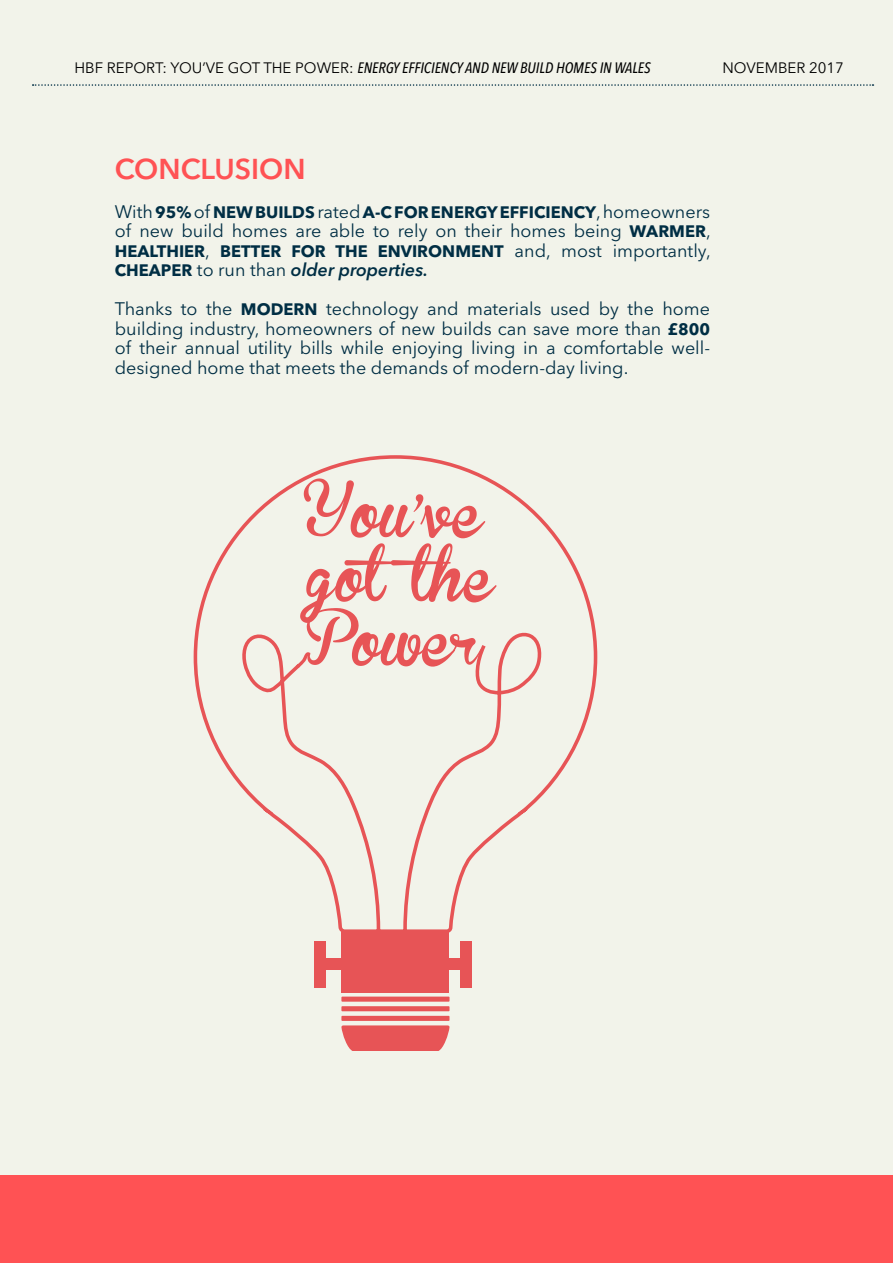
<style>
.page{position:relative;width:893px;height:1263px;background:#f2f3ea}
.page>*{position:absolute;margin:0;border:0;box-sizing:border-box;transform-origin:0 0}
.t1{font:53.4px/64.2px "Brannboll Fet";color:#e75456}
.t2{font:600 28.5px "Avenir Next LT Pro";color:#ff5254}
.t3{font:18px/19.5px "Avenir Next LT Pro";color:#002e44}
.t4{font:700 16.5px "Avenir Next LT Pro";color:#002e44}
.t5{font:italic 500 condensed 15px "Avenir Next LT Pro";color:#000}
.t6{font:15px "Avenir Next LT Pro";color:#000}
.s1{font-weight:400;font-style:normal;font-stretch:normal}
.s2{font-weight:400;font-size:18px}
.s3{font-weight:700;font-size:16.5px}
.s4{font-weight:600;font-style:italic}
</style>
<div class="page">
<div style="left:0;top:1176px;width:893px;height:87px;background:#ff5254"></div>
<svg style="left:33px;top:84px;width:840px;height:2px"></svg>
<svg style="left:194px;top:455px;width:403px;height:478px"></svg>
<div style="left:341px;top:930px;width:108px;height:62px;background:#e75456"></div>
<div style="left:341px;top:996px;width:108px;height:6px;background:#e75456"></div>
<div style="left:341px;top:1006px;width:108px;height:5px;background:#e75456"></div>
<div style="left:341px;top:1016px;width:108px;height:5px;background:#e75456"></div>
<svg style="left:341px;top:1025px;width:109px;height:25px;background:#e76162"></svg>
<hr style="left:371px;top:1050px;width:49px;height:1px;background:#e75456">
<div style="left:314px;top:958px;width:119px;height:12px;background:#e75456"></div>
<div style="left:314px;top:941px;width:12px;height:46px;background:#e75456"></div>
<div style="left:353px;top:958px;width:119px;height:12px;background:#e75456"></div>
<div style="left:460px;top:941px;width:12px;height:46px;background:#e75456"></div>
<svg style="left:295px;top:651px;width:16px;height:18px"></svg>
<p class="t5" style="left:74px;top:59px;width:578px"><span class="s1">HBF REPORT: YOU’VE GOT THE POWER:</span> ENERGY EFFICIENCY AND NEW BUILD HOMES IN WALES</p>
<p class="t6" style="left:722px;top:59px;width:123px">NOVEMBER 2017</p>
<h2 class="t2" style="left:115px;top:152px;width:192px">CONCLUSION</h2>
<p class="t4" style="left:115px;top:202px;width:597px"><span class="s2">With</span> 95% <span class="s2">of</span> NEW BUILDS <span class="s2">rated</span> A-C FOR ENERGY EFFICIENCY<span class="s2">, homeowners</span></p>
<p class="t3" style="left:115px;top:221px;width:597px">of new build homes are able to rely on their homes being <span class="s3">WARMER</span>,</p>
<p class="t4" style="left:115px;top:241px;width:597px">HEALTHIER<span class="s2">,</span> BETTER FOR THE ENVIRONMENT <span class="s2">and, most importantly,</span></p>
<p class="t3" style="left:115px;top:251px;width:597px;line-height:39px"><span class="s3">CHEAPER</span> to run than <span class="s4">older properties.<br></span>Thanks to the <span class="s3">MODERN</span> technology and materials used by the home</p>
<p class="t3" style="left:115px;top:319px;width:597px;text-align:justify">building industry, homeowners of new builds can save more than <span class="s3">£800 </span>of their annual utility bills while enjoying living in a comfortable well&shy;designed home that meets the demands of modern-day living.</p>
<h1 class="t1" style="left:307px;top:488px;width:190px">You’ve gotthe<br>Power</h1>
</div>
